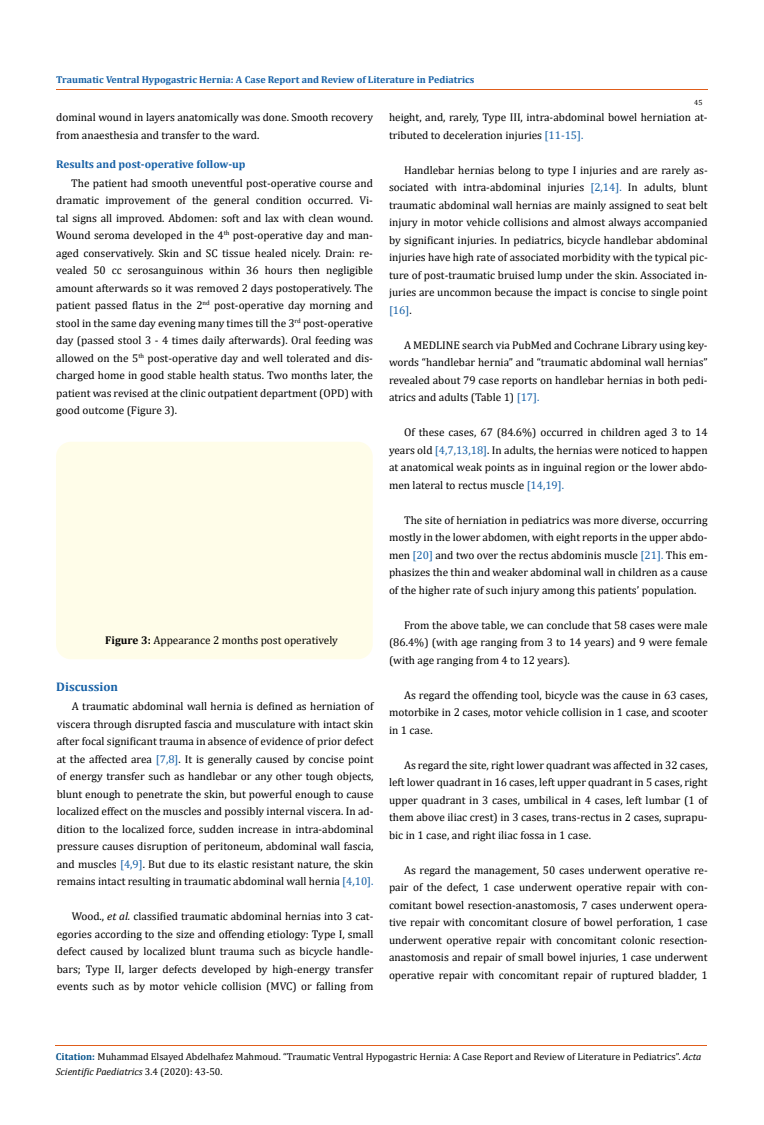
<style>
.page{position:relative;width:764px;height:1125px;background:#fff}
.page>*{position:absolute;margin:0;border:0;box-sizing:border-box;transform-origin:0 0}
.t1{font:700 12.5px "Cambria";color:#1560a6}
.t2{font:11.25px/17.5px "Cambria";color:#000;text-align:justify}
.t3{font:700 11.25px "Cambria";color:#1560a6}
.t4{font:10px/15px "Cambria";color:#000}
.t5{font:700 10px "Cambria";color:#1560a6}
.t6{font:7.5px "Cambria";color:#000}
.s1{font-weight:700}
.s2{color:#1560a6}
.s3{font-style:italic}
.s4{font-weight:700;color:#035089}
</style>
<div class="page">
<div style="left:56px;top:442px;width:317px;height:217px;background:#fffde9;border-radius:15px"></div>
<hr style="left:56px;top:90px;width:652px;height:1px;background:#e05d1a">
<hr style="left:55px;top:1045px;width:651px;height:1px;background:#e05d1a">
<p class="t5" style="left:56px;top:73px;width:420px">Traumatic Ventral Hypogastric Hernia: A Case Report and Review of Literature in Pediatrics</p>
<p class="t6" style="left:694px;top:98px;width:10px">45</p>
<p class="t2" style="left:56px;top:109px;width:318px">dominal wound in layers anatomically was done. Smooth recovery from anaesthesia and transfer to the ward.</p>
<p class="t3" style="left:56px;top:156px;width:191px">Results and post-operative follow-up</p>
<p class="t2" style="left:56px;top:174px;width:318px;text-indent:15px">The patient had smooth uneventful post-operative course and dramatic improvement of the general condition occurred. Vi&shy;tal signs all improved. Abdomen: soft and lax with clean wound.<br>Wound seroma developed in the 4<sup>th</sup> post-operative day and man&shy;aged conservatively. Skin and SC tissue healed nicely. Drain: re&shy;vealed 50 cc serosanguinous within 36 hours then negligible amount afterwards so it was removed 2 days postoperatively. The patient passed flatus in the 2<sup>nd</sup> post-operative day morning and stool in the same day evening many times till the 3<sup>rd</sup> post-operative day (passed stool 3 - 4 times daily afterwards). Oral feeding was allowed on the 5<sup>th</sup> post-operative day and well tolerated and dis&shy;charged home in good stable health status. Two months later, the patient was revised at the clinic outpatient department (OPD) with good outcome (Figure 3).</p>
<p class="t2" style="left:105px;top:631px;width:234px"><span class="s1">Figure 3:</span> Appearance 2 months post operatively</p>
<p class="t1" style="left:56px;top:678px;width:63px">Discussion</p>
<p class="t2" style="left:57px;top:698px;width:318px;text-indent:15px">A traumatic abdominal wall hernia is defined as herniation of viscera through disrupted fascia and musculature with intact skin after focal significant trauma in absence of evidence of prior defect at the affected area <span class="s2">[7,8]</span>. It is generally caused by concise point of energy transfer such as handlebar or any other tough objects, blunt enough to penetrate the skin, but powerful enough to cause localized effect on the muscles and possibly internal viscera. In ad&shy;dition to the localized force, sudden increase in intra-abdominal pressure causes disruption of peritoneum, abdominal wall fascia, and muscles <span class="s2">[4,9]</span>. But due to its elastic resistant nature, the skin remains intact resulting in traumatic abdominal wall hernia <span class="s2">[4,10].</span></p>
<p class="t2" style="left:57px;top:908px;width:318px;text-indent:15px">Wood., <span class="s3">et al.</span> classified traumatic abdominal hernias into 3 cat&shy;egories according to the size and offending etiology: Type I, small defect caused by localized blunt trauma such as bicycle handle&shy;bars; Type II, larger defects developed by high-energy transfer events such as by motor vehicle collision (MVC) or falling from</p>
<p class="t2" style="left:389px;top:109px;width:320px">height, and, rarely, Type III, intra-abdominal bowel herniation at&shy;tributed to deceleration injuries <span class="s2">[11-15].</span></p>
<p class="t2" style="left:389px;top:161px;width:320px;text-indent:15px">Handlebar hernias belong to type I injuries and are rarely as&shy;sociated with intra-abdominal injuries <span class="s2">[2,14].</span> In adults, blunt traumatic abdominal wall hernias are mainly assigned to seat belt injury in motor vehicle collisions and almost always accompanied by significant injuries. In pediatrics, bicycle handlebar abdominal injuries have high rate of associated morbidity with the typical pic&shy;ture of post-traumatic bruised lump under the skin. Associated in&shy;juries are uncommon because the impact is concise to single point <span class="s2">[16]</span>.</p>
<p class="t2" style="left:389px;top:336px;width:320px;text-indent:15px">A MEDLINE search via PubMed and Cochrane Library using key&shy;words “handlebar hernia” and “traumatic abdominal wall hernias” revealed about 79 case reports on handlebar hernias in both pedi&shy;atrics and adults (Table 1) <span class="s2">[17].</span></p>
<p class="t2" style="left:389px;top:424px;width:320px;text-indent:15px">Of these cases, 67 (84.6%) occurred in children aged 3 to 14 years old <span class="s2">[4,7,13,18]</span>. In adults, the hernias were noticed to happen at anatomical weak points as in inguinal region or the lower abdo&shy;men lateral to rectus muscle <span class="s2">[14,19].</span></p>
<p class="t2" style="left:389px;top:511px;width:320px;text-indent:15px">The site of herniation in pediatrics was more diverse, occurring mostly in the lower abdomen, with eight reports in the upper abdo&shy;men <span class="s2">[20]</span> and two over the rectus abdominis muscle <span class="s2">[21].</span> This em&shy;phasizes the thin and weaker abdominal wall in children as a cause of the higher rate of such injury among this patients’ population.</p>
<p class="t2" style="left:389px;top:616px;width:320px;text-indent:15px">From the above table, we can conclude that 58 cases were male (86.4%) (with age ranging from 3 to 14 years) and 9 were female (with age ranging from 4 to 12 years).</p>
<p class="t2" style="left:389px;top:686px;width:320px;text-indent:15px">As regard the offending tool, bicycle was the cause in 63 cases, motorbike in 2 cases, motor vehicle collision in 1 case, and scooter in 1 case.</p>
<p class="t2" style="left:389px;top:756px;width:320px;text-indent:15px">As regard the site, right lower quadrant was affected in 32 cases, left lower quadrant in 16 cases, left upper quadrant in 5 cases, right upper quadrant in 3 cases, umbilical in 4 cases, left lumbar (1 of them above iliac crest) in 3 cases, trans-rectus in 2 cases, suprapu&shy;bic in 1 case, and right iliac fossa in 1 case.</p>
<p class="t2" style="left:389px;top:861px;width:320px;text-indent:15px">As regard the management, 50 cases underwent operative re&shy;pair of the defect, 1 case underwent operative repair with con&shy;comitant bowel resection-anastomosis, 7 cases underwent opera&shy;tive repair with concomitant closure of bowel perforation, 1 case underwent operative repair with concomitant colonic resection&shy;anastomosis and repair of small bowel injuries, 1 case underwent operative repair with concomitant repair of ruptured bladder, 1</p>
<p class="t4" style="left:56px;top:1049px;width:647px"><span class="s4">Citation:</span> Muhammad Elsayed Abdelhafez Mahmoud. “Traumatic Ventral Hypogastric Hernia: A Case Report and Review of Literature in Pediatrics”. <span class="s3">Acta<br>Scientific Paediatrics</span> 3.4 (2020): 43-50.</p>
</div>
